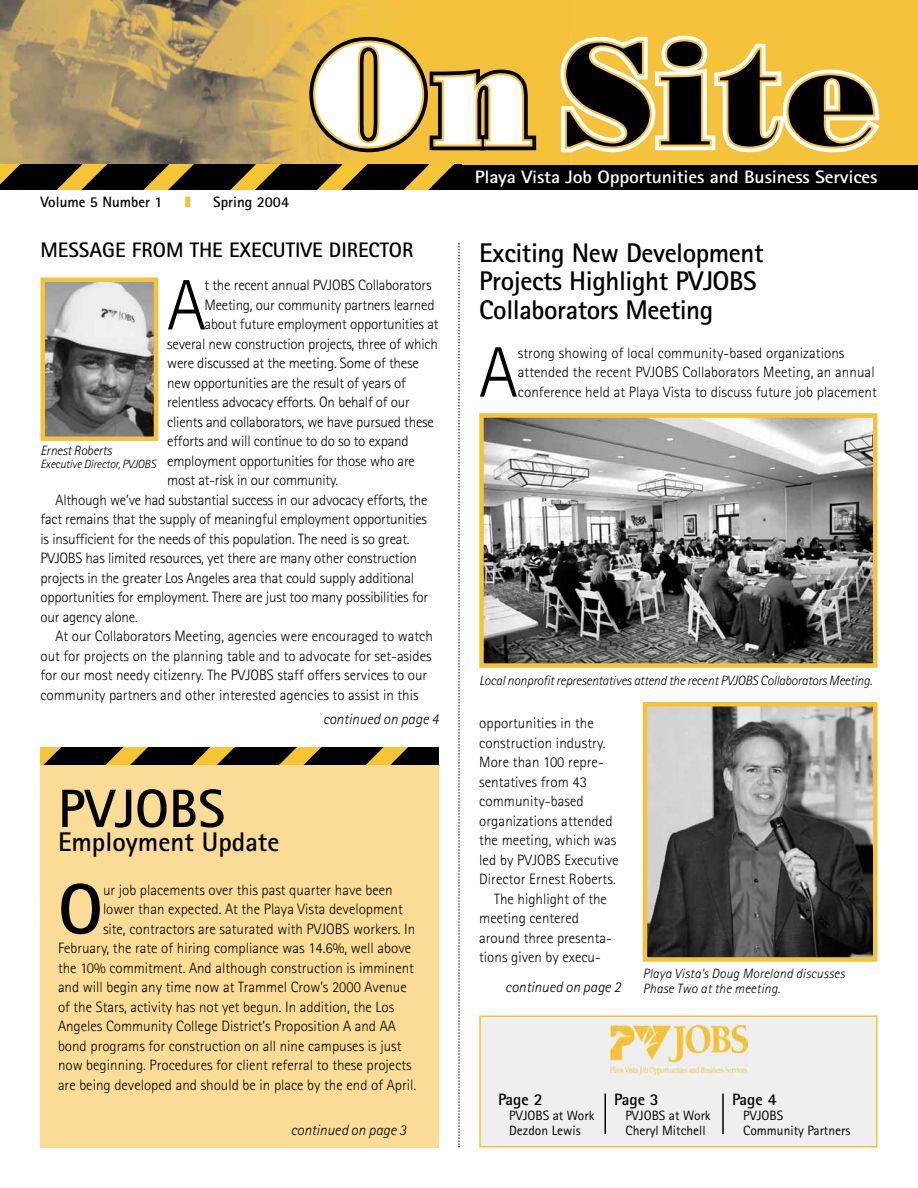
<style>
.page{position:relative;width:918px;height:1188px;background:#fff}
.page>*{position:absolute;margin:0;border:0;box-sizing:border-box;transform-origin:0 0}
.t1{font:300 71.55px "Rotis Sans Serif";color:#000}
.t2{font:700 71.55px "Rotis Sans Serif";color:#000}
.t3{font:700 54px "Rotis Sans Serif";color:#000}
.t4{font:700 27px/28.5px "Rotis Sans Serif";letter-spacing:-.015em;color:#000}
.t5{font:700 21px "Rotis Sans Serif";color:#000}
.t6{font:700 18px "Rotis Sans Serif";letter-spacing:-.01em;color:#fff;scale:1.1 1}
.t7{font:700 16.5px "Rotis Sans Serif";color:#000}
.t8{font:300 15px/19.5px "Rotis Sans Serif";color:#000}
.t9{font:italic 300 15px "Rotis Sans Serif";color:#000}
.t10{font:700 15px "Rotis Sans Serif";color:#000}
.t11{font:italic 300 13.5px "Rotis Sans Serif";letter-spacing:-.015em;color:#000}
.t12{font:13.5px/15px "Rotis Sans Serif";color:#000}
.t13{font:italic 300 13.5px/15px "Rotis Sans Serif";letter-spacing:.015em;color:#000}
.t14{font:italic 300 12px "Rotis Sans Serif";letter-spacing:-.015em;color:#000}
</style>
<div class="page">
<div style="left:0;top:0;width:918px;height:189px;background:#f5c339"></div>
<img style="left:1px;top:0;width:570px;height:165px">
<hr style="left:0;top:0;width:1px;height:594px;background:#fff9ee">
<div style="left:0;top:165px;width:918px;height:24px;background:#000"></div>
<svg style="left:0;top:165px;width:453px;height:24px"></svg>
<svg style="left:304px;top:32px;width:237px;height:127px"></svg>
<svg style="left:561px;top:36px;width:319px;height:116px"></svg>
<div style="left:40px;top:752px;width:399px;height:395px;background:#fbdc97"></div>
<img style="left:45px;top:283px;width:108px;height:153px">
<div style="left:40px;top:278px;width:118px;height:163px;border:4px solid #f5c339"></div>
<img style="left:484px;top:418px;width:388px;height:245px">
<div style="left:479px;top:413px;width:398px;height:255px;border:4px solid #f5c339"></div>
<svg style="left:40px;top:747px;width:399px;height:18px;background:#43360e"></svg>
<svg style="left:458px;top:243px;width:2px;height:905px"></svg>
<div style="left:480px;top:1016px;width:397px;height:131px;background:#efefef"></div>
<img style="left:610px;top:1025px;width:137px;height:50px">
<div style="left:479px;top:1016px;width:399px;height:132px;border:2px solid #f5c339"></div>
<hr style="left:604px;top:1094px;width:2px;height:40px;background:#000">
<hr style="left:722px;top:1094px;width:2px;height:40px;background:#000">
<img style="left:648px;top:707px;width:225px;height:250px">
<div style="left:643px;top:702px;width:235px;height:260px;border:4px solid #f5c339"></div>
<p class="t10" style="left:40px;top:196px;width:124px">Volume 5 Number 1</p>
<p class="t10" style="left:213px;top:196px;width:77px">Spring 2004</p>
<h3 class="t5" style="left:40px;top:243px;width:374px">MESSAGE FROM THE EXECUTIVE DIRECTOR</h3>
<h1 class="t1" style="left:167px;top:280px;width:40px">A</h1>
<p class="t8" style="left:205px;top:277px;width:229px">t the recent annual PVJOBS Collaborators</p>
<p class="t8" style="left:205px;top:297px;width:232px">Meeting, our community partners learned</p>
<p class="t8" style="left:205px;top:316px;width:235px">about future employment opportunities at</p>
<p class="t8" style="left:167px;top:336px;width:272px">several new construction projects, three of which</p>
<p class="t8" style="left:167px;top:355px;width:253px">were discussed at the meeting. Some of these</p>
<p class="t8" style="left:167px;top:375px;width:240px">new opportunities are the result of years of</p>
<p class="t8" style="left:167px;top:394px;width:244px">relentless advocacy efforts. On behalf of our</p>
<p class="t8" style="left:167px;top:414px;width:268px">clients and collaborators, we have pursued these</p>
<p class="t8" style="left:167px;top:433px;width:243px">efforts and will continue to do so to expand</p>
<p class="t8" style="left:167px;top:453px;width:249px">employment opportunities for those who are</p>
<p class="t8" style="left:167px;top:472px;width:172px">most at-risk in our community.</p>
<p class="t8" style="left:56px;top:492px;width:373px">Although we’ve had substantial success in our advocacy efforts, the</p>
<p class="t8" style="left:40px;top:511px;width:388px">fact remains that the supply of meaningful employment opportunities</p>
<p class="t8" style="left:40px;top:531px;width:371px">is insufficient for the needs of this population. The need is so great.</p>
<p class="t8" style="left:40px;top:550px;width:378px">PVJOBS has limited resources, yet there are many other construction</p>
<p class="t8" style="left:40px;top:570px;width:375px">projects in the greater Los Angeles area that could supply additional</p>
<p class="t8" style="left:40px;top:589px;width:389px">opportunities for employment. There are just too many possibilities for</p>
<p class="t8" style="left:40px;top:609px;width:99px">our agency alone.</p>
<p class="t8" style="left:56px;top:628px;width:379px">At our Collaborators Meeting, agencies were encouraged to watch</p>
<p class="t8" style="left:40px;top:648px;width:393px">out for projects on the planning table and to advocate for set-asides</p>
<p class="t8" style="left:40px;top:667px;width:388px">for our most needy citizenry. The PVJOBS staff offers services to our</p>
<p class="t8" style="left:40px;top:687px;width:380px">community partners and other interested agencies to assist in this</p>
<p class="t11" style="left:40px;top:445px;width:73px">Ernest Roberts</p>
<p class="t14" style="left:40px;top:460px;width:117px">Executive Director, PVJOBS</p>
<p class="t9" style="left:323px;top:714px;width:117px">continued on page 4</p>
<h2 class="t3" style="left:58px;top:790px;width:168px">PVJOBS</h2>
<h3 class="t4" style="left:58px;top:830px;width:223px">Employment Update</h3>
<h1 class="t2" style="left:58px;top:884px;width:47px">O</h1>
<p class="t8" style="left:103px;top:881px;width:291px">ur job placements over this past quarter have been</p>
<p class="t8" style="left:103px;top:901px;width:301px">lower than expected. At the Playa Vista development</p>
<p class="t8" style="left:103px;top:920px;width:314px">site, contractors are saturated with PVJOBS workers. In</p>
<p class="t8" style="left:58px;top:940px;width:355px">February, the rate of hiring compliance was 14.6%, well above</p>
<p class="t8" style="left:58px;top:959px;width:357px">the 10% commitment. And although construction is imminent</p>
<p class="t8" style="left:58px;top:979px;width:350px">and will begin any time now at Trammel Crow’s 2000 Avenue</p>
<p class="t8" style="left:58px;top:998px;width:338px">of the Stars, activity has not yet begun. In addition, the Los</p>
<p class="t8" style="left:58px;top:1018px;width:339px">Angeles Community College District’s Proposition A and AA</p>
<p class="t8" style="left:58px;top:1037px;width:345px">bond programs for construction on all nine campuses is just</p>
<p class="t8" style="left:58px;top:1057px;width:355px">now beginning. Procedures for client referral to these projects</p>
<p class="t8" style="left:58px;top:1076px;width:360px">are being developed and should be in place by the end of April.</p>
<p class="t9" style="left:291px;top:1125px;width:117px">continued on page 3</p>
<p class="t6" style="left:475px;top:170px;width:368px">Playa Vista Job Opportunities and Business Services</p>
<h3 class="t4" style="left:479px;top:241px;width:286px">Exciting New Development<br>Projects Highlight PVJOBS<br>Collaborators Meeting</h3>
<h1 class="t1" style="left:479px;top:347px;width:40px">A</h1>
<p class="t8" style="left:518px;top:344px;width:360px">strong showing of local community-based organizations attended the recent PVJOBS Collaborators Meeting, an annual conference held at Playa Vista to discuss future job placement</p>
<p class="t11" style="left:479px;top:676px;width:395px">Local nonprofit representatives attend the recent PVJOBS Collaborators Meeting.</p>
<p class="t8" style="left:479px;top:715px;width:116px">opportunities in the</p>
<p class="t8" style="left:479px;top:734px;width:128px">construction industry.</p>
<p class="t8" style="left:479px;top:754px;width:126px">More than 100 repre-</p>
<p class="t8" style="left:479px;top:773px;width:109px">sentatives from 43</p>
<p class="t8" style="left:479px;top:793px;width:106px">community-based</p>
<p class="t8" style="left:479px;top:812px;width:135px">organizations attended</p>
<p class="t8" style="left:479px;top:832px;width:139px">the meeting, which was</p>
<p class="t8" style="left:479px;top:851px;width:141px">led by PVJOBS Executive</p>
<p class="t8" style="left:479px;top:871px;width:138px">Director Ernest Roberts.</p>
<p class="t8" style="left:494px;top:890px;width:114px">The highlight of the</p>
<p class="t8" style="left:479px;top:910px;width:101px">meeting centered</p>
<p class="t8" style="left:479px;top:929px;width:134px">around three presenta-</p>
<p class="t8" style="left:479px;top:949px;width:123px">tions given by execu-</p>
<p class="t9" style="left:505px;top:982px;width:117px">continued on page 2</p>
<p class="t13" style="left:643px;top:967px;width:204px">Playa Vista’s Doug Moreland discusses<br>Phase Two at the meeting.</p>
<p class="t7" style="left:498px;top:1093px;width:46px">Page 2</p>
<p class="t12" style="left:509px;top:1109px;width:87px">PVJOBS at Work<br>Dezdon Lewis</p>
<p class="t7" style="left:614px;top:1093px;width:46px">Page 3</p>
<p class="t12" style="left:625px;top:1109px;width:87px">PVJOBS at Work<br>Cheryl Mitchell</p>
<p class="t7" style="left:732px;top:1093px;width:46px">Page 4</p>
<p class="t12" style="left:743px;top:1109px;width:109px">PVJOBS<br>Community Partners</p>
</div>
